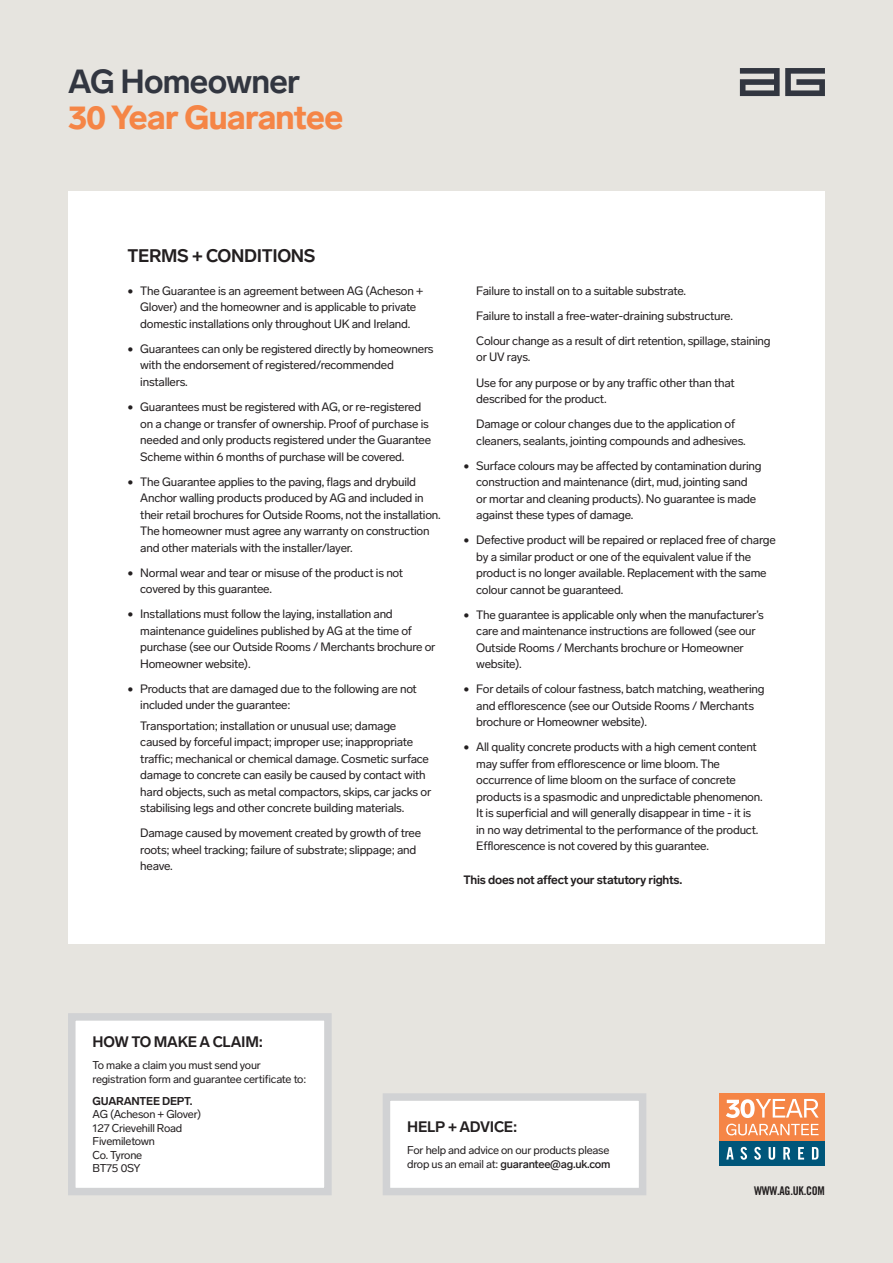
<style>
.page{position:relative;width:893px;height:1263px;background:#e6e4df}
.page>*{position:absolute;margin:0;border:0;box-sizing:border-box;transform-origin:0 0}
.t1{font:900 33px/36px "Lab Grotesque";letter-spacing:-.02em;color:#f58546}
.t2{font:700 18px "Lab Grotesque";letter-spacing:-.02em;color:#231f20}
.t3{font:700 15px "Lab Grotesque";letter-spacing:-.02em;color:#231f20}
.t4{font:12px/16.5px "Lab Grotesque";letter-spacing:-.02em;color:#231f20}
.t5{font:700 12px "Lab Grotesque";letter-spacing:-.02em;color:#231f20}
.t6{font:12px "Trade Gothic LT Std Bd Cn 20";letter-spacing:-.02em;color:#231f20}
.t7{font:11.25px/13.5px "Lab Grotesque";letter-spacing:-.02em;color:#231f20}
.s1{font-weight:700;color:#323640}
.s2{font-weight:700}
.s3{font-weight:500}
</style>
<div class="page">
<div style="left:68px;top:191px;width:757px;height:753px;background:#fff"></div>
<svg style="left:740px;top:68px;width:85px;height:28px"></svg>
<div style="left:72px;top:1017px;width:256px;height:174px;background:#fff"></div>
<div style="left:68px;top:1013px;width:264px;height:182px;border:8px solid #d1d2d4"></div>
<div style="left:386px;top:1097px;width:257px;height:94px;background:#fff"></div>
<div style="left:383px;top:1093px;width:263px;height:102px;border:8px solid #d1d2d4"></div>
<div style="left:720px;top:1093px;width:105px;height:48px;background:#f58546"></div>
<div style="left:720px;top:1141px;width:105px;height:24px;background:#00567a"></div>
<svg style="left:726px;top:1147px;width:8px;height:12px"></svg>
<svg style="left:740px;top:1147px;width:7px;height:13px"></svg>
<svg style="left:754px;top:1147px;width:7px;height:13px"></svg>
<svg style="left:769px;top:1147px;width:6px;height:13px"></svg>
<svg style="left:783px;top:1147px;width:7px;height:12px"></svg>
<svg style="left:798px;top:1147px;width:6px;height:12px"></svg>
<svg style="left:812px;top:1147px;width:6px;height:12px"></svg>
<svg style="left:726px;top:1099px;width:93px;height:36px"></svg>
<p class="t1" style="left:68px;top:63px;width:277px"><span class="s1">AG Homeowner<br></span>30 Year Guarantee</p>
<p class="t2" style="left:128px;top:245px;width:189px">TERMS + CONDITIONS</p>
<p class="t4" style="left:128px;top:283px;width:297px;text-align:center">• The Guarantee is an agreement between AG (Acheson +<br>Glover) and the homeowner and is applicable to private domestic installations only throughout UK and Ireland.</p>
<p class="t4" style="left:140px;top:341px;width:295px;text-indent:-13px">• Guarantees can only be registered directly by homeowners with the endorsement of registered/recommended installers.</p>
<p class="t4" style="left:140px;top:399px;width:292px;text-indent:-13px">• Guarantees must be registered with AG, or re-registered on a change or transfer of ownership. Proof of purchase is needed and only products registered under the Guarantee Scheme within 6 months of purchase will be covered.</p>
<p class="t4" style="left:140px;top:473px;width:302px;text-indent:-13px">• The Guarantee applies to the paving, flags and drybuild Anchor walling products produced by AG and included in their retail brochures for Outside Rooms, not the installation.<br>The homeowner must agree any warranty on construction and other materials with the installer/layer.</p>
<p class="t4" style="left:140px;top:564px;width:264px;text-indent:-13px">• Normal wear and tear or misuse of the product is not covered by this guarantee.</p>
<p class="t4" style="left:140px;top:606px;width:297px;text-indent:-13px">• Installations must follow the laying, installation and maintenance guidelines published by AG at the time of purchase (see our Outside Rooms / Merchants brochure or Homeowner website).</p>
<p class="t4" style="left:140px;top:680px;width:278px;text-indent:-13px">• Products that are damaged due to the following are not included under the guarantee:</p>
<p class="t4" style="left:140px;top:717px;width:293px">Transportation; installation or unusual use; damage caused by forceful impact; improper use; inappropriate traffic; mechanical or chemical damage. Cosmetic surface damage to concrete can easily be caused by contact with hard objects, such as metal compactors, skips, car jacks or stabilising legs and other concrete building materials.</p>
<p class="t4" style="left:140px;top:825px;width:282px">Damage caused by movement created by growth of tree roots; wheel tracking; failure of substrate; slippage; and heave.</p>
<p class="t4" style="left:476px;top:283px;width:211px">Failure to install on to a suitable substrate.</p>
<p class="t4" style="left:476px;top:308px;width:258px">Failure to install a free-water-draining substructure.</p>
<p class="t4" style="left:476px;top:333px;width:296px">Colour change as a result of dirt retention, spillage, staining or UV rays.</p>
<p class="t4" style="left:476px;top:374px;width:260px">Use for any purpose or by any traffic other than that described for the product.</p>
<p class="t4" style="left:476px;top:416px;width:271px">Damage or colour changes due to the application of cleaners, sealants, jointing compounds and adhesives.</p>
<p class="t4" style="left:476px;top:457px;width:287px;text-indent:-13px">• Surface colours may be affected by contamination during construction and maintenance (dirt, mud, jointing sand<br>or mortar and cleaning products). No guarantee is made against these types of damage.</p>
<p class="t4" style="left:476px;top:532px;width:301px;text-indent:-13px">• Defective product will be repaired or replaced free of charge by a similar product or one of the equivalent value if the product is no longer available. Replacement with the same colour cannot be guaranteed.</p>
<p class="t4" style="left:476px;top:606px;width:289px;text-indent:-13px">• The guarantee is applicable only when the manufacturer’s care and maintenance instructions are followed (see our Outside Rooms / Merchants brochure or Homeowner website).</p>
<p class="t4" style="left:476px;top:681px;width:290px;text-indent:-13px">• For details of colour fastness, batch matching, weathering and efflorescence (see our Outside Rooms / Merchants brochure or Homeowner website).</p>
<p class="t4" style="left:476px;top:739px;width:288px;text-indent:-13px">• All quality concrete products with a high cement content may suffer from efflorescence or lime bloom. The occurrence of lime bloom on the surface of concrete products is a spasmodic and unpredictable phenomenon.<br>It is superficial and will generally disappear in time - it is in no way detrimental to the performance of the product.<br>Efflorescence is not covered by this guarantee.</p>
<p class="t5" style="left:463px;top:872px;width:220px">This does not affect your statutory rights.</p>
<p class="t3" style="left:93px;top:1033px;width:172px">HOW TO MAKE A CLAIM:</p>
<p class="t7" style="left:93px;top:1059px;width:215px">To make a claim you must send your registration form and guarantee certificate to:</p>
<p class="t7" style="left:93px;top:1094px;width:110px"><span class="s2">GUARANTEE DEPT.<br></span>AG (Acheson + Glover)<br>127 Crievehill Road<br>Fivemiletown<br>Co. Tyrone<br>BT75 0SY</p>
<p class="t3" style="left:407px;top:1118px;width:112px">HELP + ADVICE:</p>
<p class="t7" style="left:407px;top:1143px;width:205px">For help and advice on our products please drop us an email at: <span class="s3">guarantee@ag.uk.com</span></p>
<p class="t6" style="left:754px;top:1184px;width:72px">WWW.AG.UK.COM</p>
</div>
